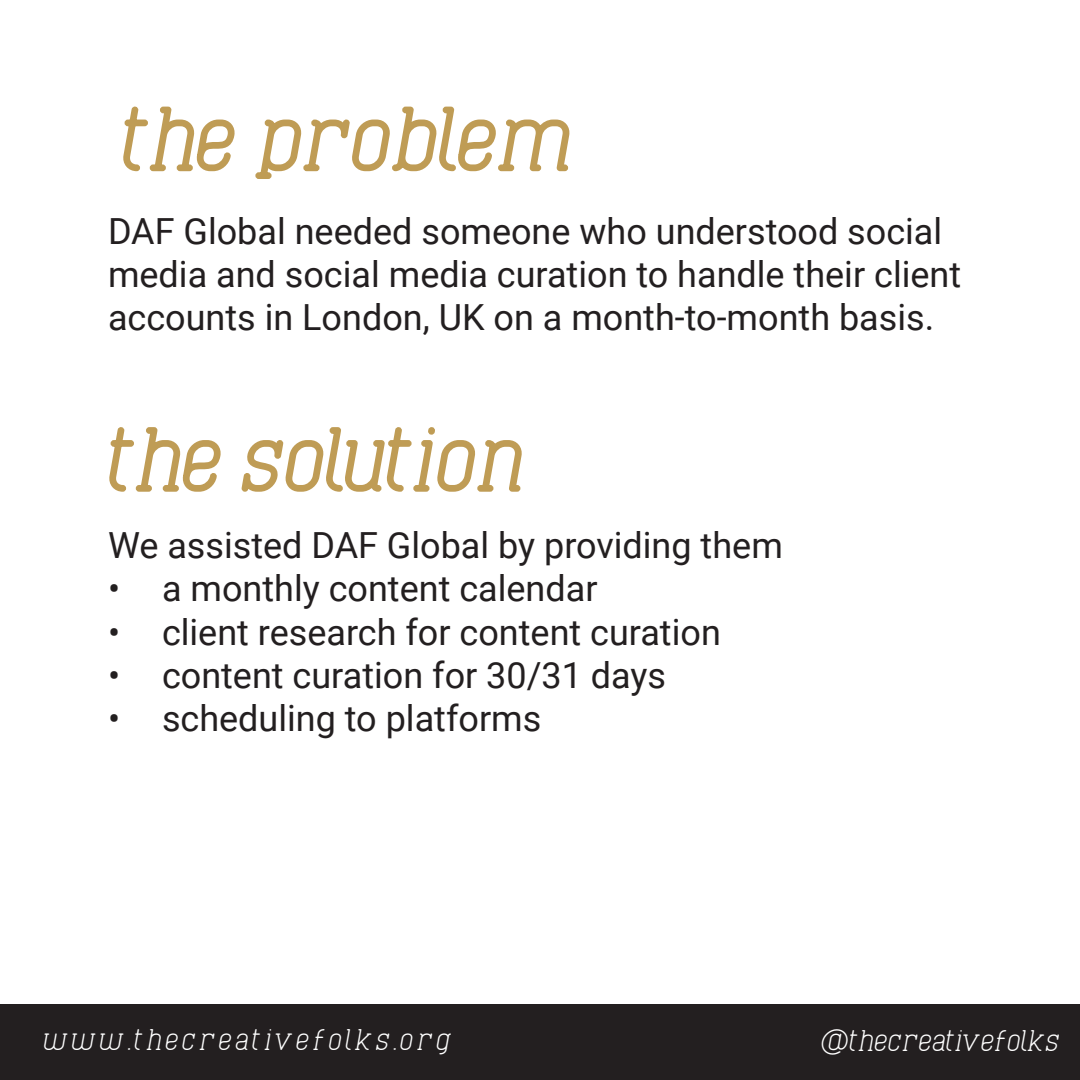
<style>
.page{position:relative;width:1080px;height:1080px;background:#fff}
.page>*{position:absolute;margin:0;border:0;box-sizing:border-box;transform-origin:0 0}
.t1{font:italic 89.4px "Cabo Slab";color:#bf9c55}
.t2{font:36px/43.2px "Roboto";color:#231f20}
.t3{font:italic 30.3px "Cabo Slab";letter-spacing:.1em;color:#fff}
.t4{font:italic 30.3px "Cabo Slab";color:#fff}
</style>
<div class="page">
<div style="left:0;top:1004px;width:1080px;height:76px;background:#231f20"></div>
<svg style="left:123px;top:106px;width:112px;height:66px"></svg>
<svg style="left:255px;top:106px;width:315px;height:73px"></svg>
<svg style="left:109px;top:427px;width:112px;height:65px"></svg>
<svg style="left:241px;top:427px;width:281px;height:65px"></svg>
<p class="t1" style="left:124px;top:87px;width:450px">the problem</p>
<p class="t2" style="left:108px;top:208px;width:855px">DAF Global needed someone who understood social media and social media curation to handle their client accounts in London, UK on a month-to-month basis.</p>
<p class="t1" style="left:110px;top:407px;width:417px">the solution</p>
<p class="t2" style="left:108px;top:523px;width:676px">We assisted DAF Global by providing them</p>
<p class="t2" style="left:108px;top:566px;width:491px">• a monthly content calendar</p>
<p class="t2" style="left:108px;top:609px;width:614px">• client research for content curation</p>
<p class="t2" style="left:108px;top:652px;width:560px">• content curation for 30/31 days</p>
<p class="t2" style="left:108px;top:695px;width:435px">• scheduling to platforms</p>
<p class="t3" style="left:44px;top:1022px;width:410px">www.thecreativefolks.org</p>
<p class="t4" style="left:822px;top:1023px;width:240px">@thecreativefolks</p>
</div>
